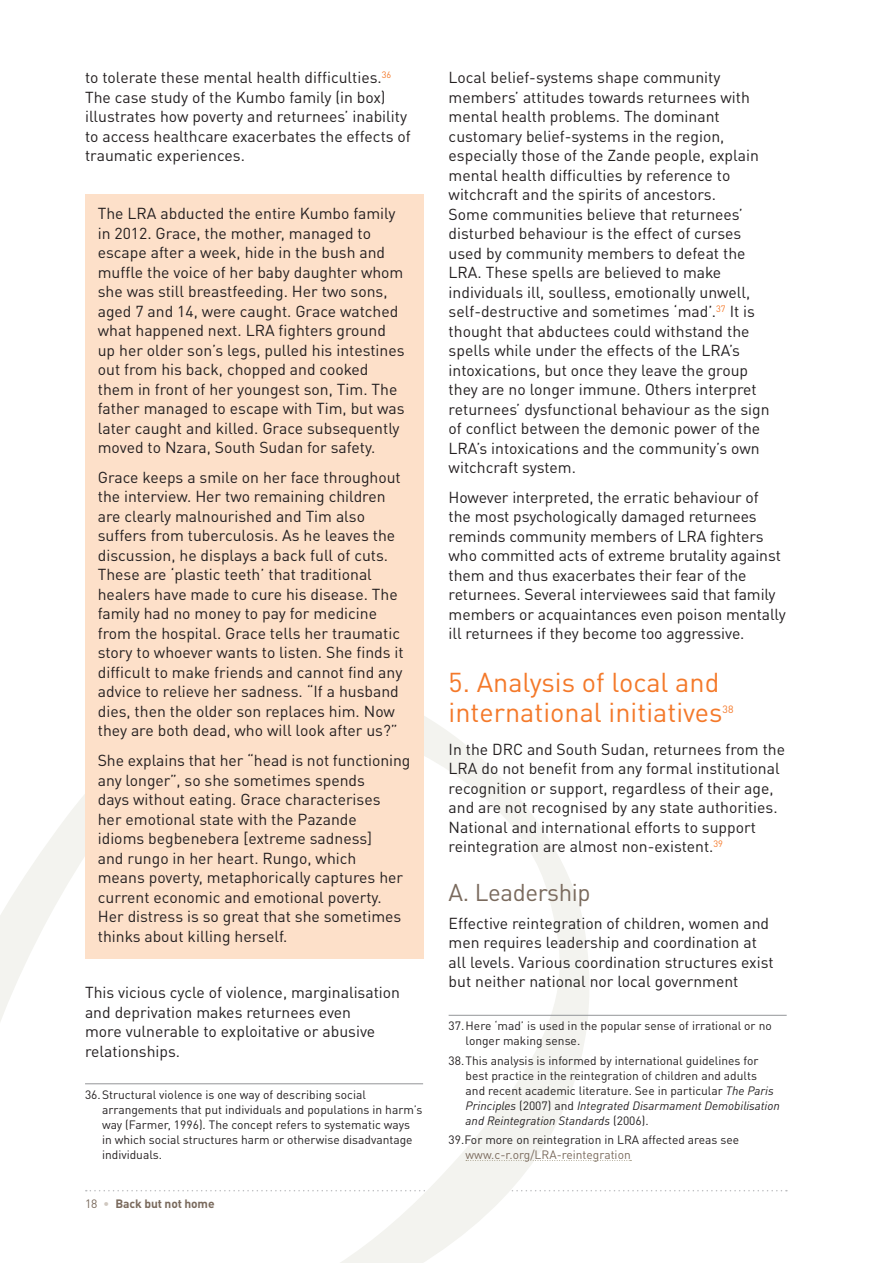
<style>
.page{position:relative;width:893px;height:1263px;background:#fff}
.page>*{position:absolute;margin:0;border:0;box-sizing:border-box;transform-origin:0 0}
.Heading_23pt{font:27px/30px "DIN Pro";color:#f4792a}
.a__b__c_Brown{font:24px "DIN Pro";letter-spacing:-.015em;color:#7a6a5d}
.t1{font:15.75px/19.5px "DIN Pro";color:#231f20}
.footnote{font:12px/15px "DIN Pro";color:#231f20}
.t2{font:700 12px "DIN Pro";letter-spacing:-.01em;color:#7a6a5d}
.Heading_23pt-2{font:10.5px "DIN Pro";color:#f4792a}
.s1{font-weight:400}
.s2{font-weight:400;color:#d0c8c0}
.s3{font-style:italic}
.s4{color:#7a6a5d}
</style>
<div class="page">
<svg style="left:595px;top:1190px;width:192px;height:1px"></svg>
<svg style="left:0;top:673px;width:594px;height:590px"></svg>
<div style="left:85px;top:194px;width:338px;height:765px;background:#fde0c9"></div>
<hr style="left:85px;top:1083px;width:338px;height:1px;background:#939598">
<hr style="left:449px;top:1015px;width:338px;height:1px;background:#939598">
<svg style="left:466px;top:1160px;width:165px;height:1px"></svg>
<p class="t1" style="left:85px;top:66px;width:327px">to tolerate these mental health difficulties.<sup>36<br></sup>The case study of the Kumbo family (in box) illustrates how poverty and returnees’ inability to access healthcare exacerbates the effects of traumatic experiences.</p>
<p class="t1" style="left:98px;top:202px;width:308px">The LRA abducted the entire Kumbo family in 2012. Grace, the mother, managed to escape after a week, hide in the bush and muffle the voice of her baby daughter whom she was still breastfeeding. Her two sons, aged 7 and 14, were caught. Grace watched what happened next. LRA fighters ground up her older son’s legs, pulled his intestines out from his back, chopped and cooked them in front of her youngest son, Tim. The father managed to escape with Tim, but was later caught and killed. Grace subsequently moved to Nzara, South Sudan for safety.</p>
<p class="t1" style="left:98px;top:466px;width:307px">Grace keeps a smile on her face throughout the interview. Her two remaining children are clearly malnourished and Tim also suffers from tuberculosis. As he leaves the discussion, he displays a back full of cuts.<br>These are ‘plastic teeth’ that traditional healers have made to cure his disease. The family had no money to pay for medicine from the hospital. Grace tells her traumatic story to whoever wants to listen. She finds it difficult to make friends and cannot find any advice to relieve her sadness. “If a husband dies, then the older son replaces him. Now they are both dead, who will look after us?”</p>
<p class="t1" style="left:98px;top:749px;width:314px">She explains that her “head is not functioning any longer”, so she sometimes spends<br>days without eating. Grace characterises<br>her emotional state with the Pazande<br>idioms begbenebera [extreme sadness]<br>and rungo in her heart. Rungo, which<br>means poverty, metaphorically captures her current economic and emotional poverty.<br>Her distress is so great that she sometimes thinks about killing herself.</p>
<p class="t1" style="left:85px;top:981px;width:317px">This vicious cycle of violence, marginalisation and deprivation makes returnees even<br>more vulnerable to exploitative or abusive relationships.</p>
<p class="footnote" style="left:102px;top:1086px;width:322px;text-indent:-17px">36.Structural violence is one way of describing social arrangements that put individuals and populations in harm’s way (Farmer, 1996). The concept refers to systematic ways in which social structures harm or otherwise disadvantage individuals.</p>
<p class="t2" style="left:85px;top:1194px;width:131px"><span class="s1">18</span> <span class="s2">•</span> Back but not home</p>
<p class="t1" style="left:449px;top:66px;width:322px">Local belief-systems shape community members’ attitudes towards returnees with mental health problems. The dominant customary belief-systems in the region, especially those of the Zande people, explain mental health difficulties by reference to witchcraft and the spirits of ancestors.<br>Some communities believe that returnees’ disturbed behaviour is the effect of curses used by community members to defeat the LRA. These spells are believed to make individuals ill, soulless, emotionally unwell, self-destructive and sometimes ‘mad’.<sup>37</sup> It is thought that abductees could withstand the spells while under the effects of the LRA’s intoxications, but once they leave the group they are no longer immune. Others interpret returnees’ dysfunctional behaviour as the sign of conflict between the demonic power of the LRA’s intoxications and the community’s own witchcraft system.</p>
<p class="t1" style="left:449px;top:486px;width:339px">However interpreted, the erratic behaviour of<br>the most psychologically damaged returnees reminds community members of LRA fighters who committed acts of extreme brutality against them and thus exacerbates their fear of the returnees. Several interviewees said that family members or acquaintances even poison mentally ill returnees if they become too aggressive.</p>
<p class="Heading_23pt" style="left:449px;top:665px;width:275px">5. Analysis of local and international initiatives</p>
<p class="Heading_23pt-2" style="left:723px;top:701px;width:12px">38</p>
<p class="t1" style="left:449px;top:738px;width:338px">In the DRC and South Sudan, returnees from the LRA do not benefit from any formal institutional recognition or support, regardless of their age, and are not recognised by any state authorities.<br>National and international efforts to support reintegration are almost non-existent.<sup>39</sup></p>
<p class="a__b__c_Brown" style="left:449px;top:873px;width:144px">A. Leadership</p>
<p class="t1" style="left:449px;top:912px;width:326px">Effective reintegration of children, women and men requires leadership and coordination at all levels. Various coordination structures exist but neither national nor local government</p>
<p class="footnote" style="left:466px;top:1017px;width:308px;text-indent:-17px">37.Here ‘mad’ is used in the popular sense of irrational or no longer making sense.</p>
<p class="footnote" style="left:466px;top:1051px;width:316px;text-indent:-17px">38.This analysis is informed by international guidelines for best practice in the reintegration of children and adults<br>and recent academic literature. See in particular <span class="s3">The Paris Principles</span> (2007) and <span class="s3">Integrated Disarmament Demobilisation and Reintegration Standards</span> (2006).</p>
<p class="footnote" style="left:466px;top:1131px;width:275px;text-indent:-17px">39.For more on reintegration in LRA affected areas see <span class="s4">www.c-r.org/LRA-reintegration</span></p>
</div>
